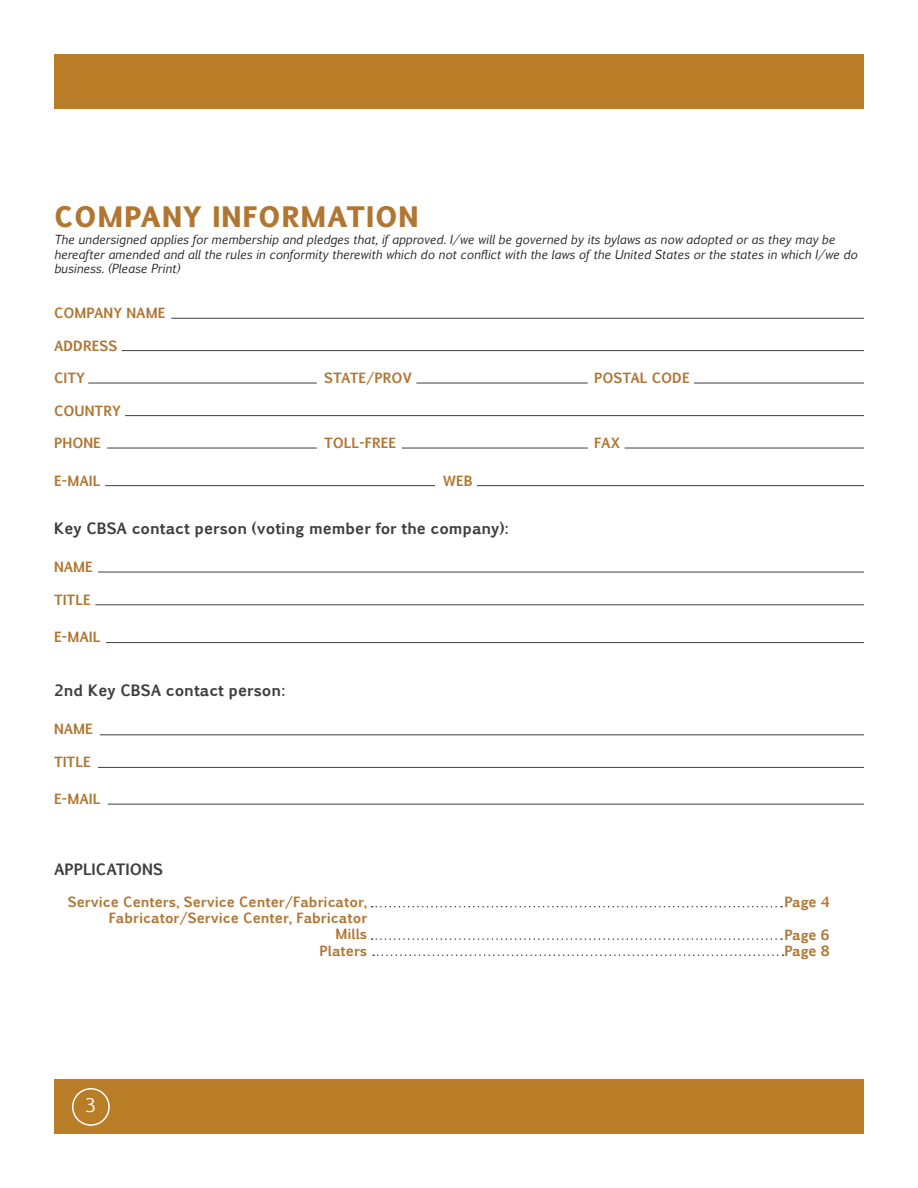
<style>
.page{position:relative;width:918px;height:1188px;background:#fff}
.page>*{position:absolute;margin:0;border:0;box-sizing:border-box;transform-origin:0 0}
.t1{font:800 27px "Pigiarniq";letter-spacing:.025em;color:#b07632}
.t2{font:18px "Pigiarniq";color:#fff}
.t3{font:700 15px "Pigiarniq";color:#3e3e3f}
.t4{font:700 13.5px/16.2px "Pigiarniq";color:#b07632;text-align:right}
.t5{font:italic 12px/14.4px "Pigiarniq";color:#231f20}
</style>
<div class="page">
<div style="left:54px;top:1080px;width:810px;height:54px;background:#b97c27"></div>
<div style="left:72px;top:1088px;width:38px;height:38px;border:2px solid #fff;border-radius:50%"></div>
<div style="left:54px;top:54px;width:810px;height:54px;background:#b97c27"></div>
<svg style="left:372px;top:906px;width:410px;height:1px"></svg>
<svg style="left:372px;top:938px;width:410px;height:2px"></svg>
<svg style="left:373px;top:954px;width:411px;height:2px"></svg>
<hr style="left:171px;top:318px;width:693px;height:1px;background:#3e3e3f">
<hr style="left:122px;top:350px;width:742px;height:1px;background:#3e3e3f">
<hr style="left:88px;top:383px;width:229px;height:1px;background:#3e3e3f">
<hr style="left:416px;top:383px;width:172px;height:1px;background:#3e3e3f">
<hr style="left:694px;top:383px;width:170px;height:1px;background:#3e3e3f">
<hr style="left:125px;top:415px;width:739px;height:1px;background:#3e3e3f">
<hr style="left:107px;top:448px;width:210px;height:1px;background:#3e3e3f">
<hr style="left:402px;top:448px;width:186px;height:1px;background:#3e3e3f">
<hr style="left:625px;top:448px;width:239px;height:1px;background:#3e3e3f">
<hr style="left:105px;top:485px;width:330px;height:1px;background:#3e3e3f">
<hr style="left:477px;top:485px;width:387px;height:1px;background:#3e3e3f">
<hr style="left:98px;top:572px;width:766px;height:1px;background:#3e3e3f">
<hr style="left:95px;top:605px;width:769px;height:1px;background:#3e3e3f">
<hr style="left:106px;top:642px;width:758px;height:1px;background:#3e3e3f">
<hr style="left:100px;top:735px;width:764px;height:1px;background:#3e3e3f">
<hr style="left:98px;top:767px;width:766px;height:1px;background:#3e3e3f">
<hr style="left:108px;top:804px;width:756px;height:1px;background:#3e3e3f">
<p class="t1" style="left:54px;top:195px;width:366px">COMPANY INFORMATION</p>
<p class="t5" style="left:54px;top:233px;width:805px">The undersigned applies for membership and pledges that, if approved. I/we will be governed by its bylaws as now adopted or as they may be hereafter amended and all the rules in conformity therewith which do not conflict with the laws of the United States or the states in which I/we do business. (Please Print)</p>
<p class="t4" style="left:54px;top:305px;width:113px">COMPANY NAME</p>
<p class="t4" style="left:54px;top:338px;width:65px">ADDRESS</p>
<p class="t4" style="left:54px;top:370px;width:33px">CITY</p>
<p class="t4" style="left:54px;top:403px;width:69px">COUNTRY</p>
<p class="t4" style="left:54px;top:435px;width:48px">PHONE</p>
<p class="t4" style="left:54px;top:473px;width:48px">E-MAIL</p>
<p class="t3" style="left:54px;top:518px;width:456px">Key CBSA contact person (voting member for the company):</p>
<p class="t4" style="left:54px;top:559px;width:40px">NAME</p>
<p class="t4" style="left:54px;top:592px;width:38px">TITLE</p>
<p class="t4" style="left:54px;top:629px;width:48px">E-MAIL</p>
<p class="t4" style="left:324px;top:370px;width:89px">STATE/PROV</p>
<p class="t4" style="left:594px;top:370px;width:97px">POSTAL CODE</p>
<p class="t4" style="left:324px;top:435px;width:74px">TOLL-FREE</p>
<p class="t4" style="left:594px;top:435px;width:28px">FAX</p>
<p class="t4" style="left:443px;top:473px;width:31px">WEB</p>
<p class="t3" style="left:54px;top:680px;width:233px">2nd Key CBSA contact person:</p>
<p class="t4" style="left:54px;top:721px;width:40px">NAME</p>
<p class="t4" style="left:54px;top:754px;width:38px">TITLE</p>
<p class="t4" style="left:54px;top:791px;width:48px">E-MAIL</p>
<p class="t3" style="left:54px;top:858px;width:111px">APPLICATIONS</p>
<p class="t4" style="left:68px;top:894px;width:301px">Service Centers, Service Center/Fabricator,<br>Fabricator/Service Center, Fabricator</p>
<p class="t4" style="left:336px;top:926px;width:33px">Mills</p>
<p class="t4" style="left:320px;top:943px;width:49px">Platers</p>
<h2 class="t2" style="left:85px;top:1093px;width:12px">3</h2>
<p class="t4" style="left:784px;top:894px;width:47px">Page 4</p>
<p class="t4" style="left:784px;top:927px;width:47px">Page 6</p>
<p class="t4" style="left:784px;top:943px;width:47px">Page 8</p>
</div>
